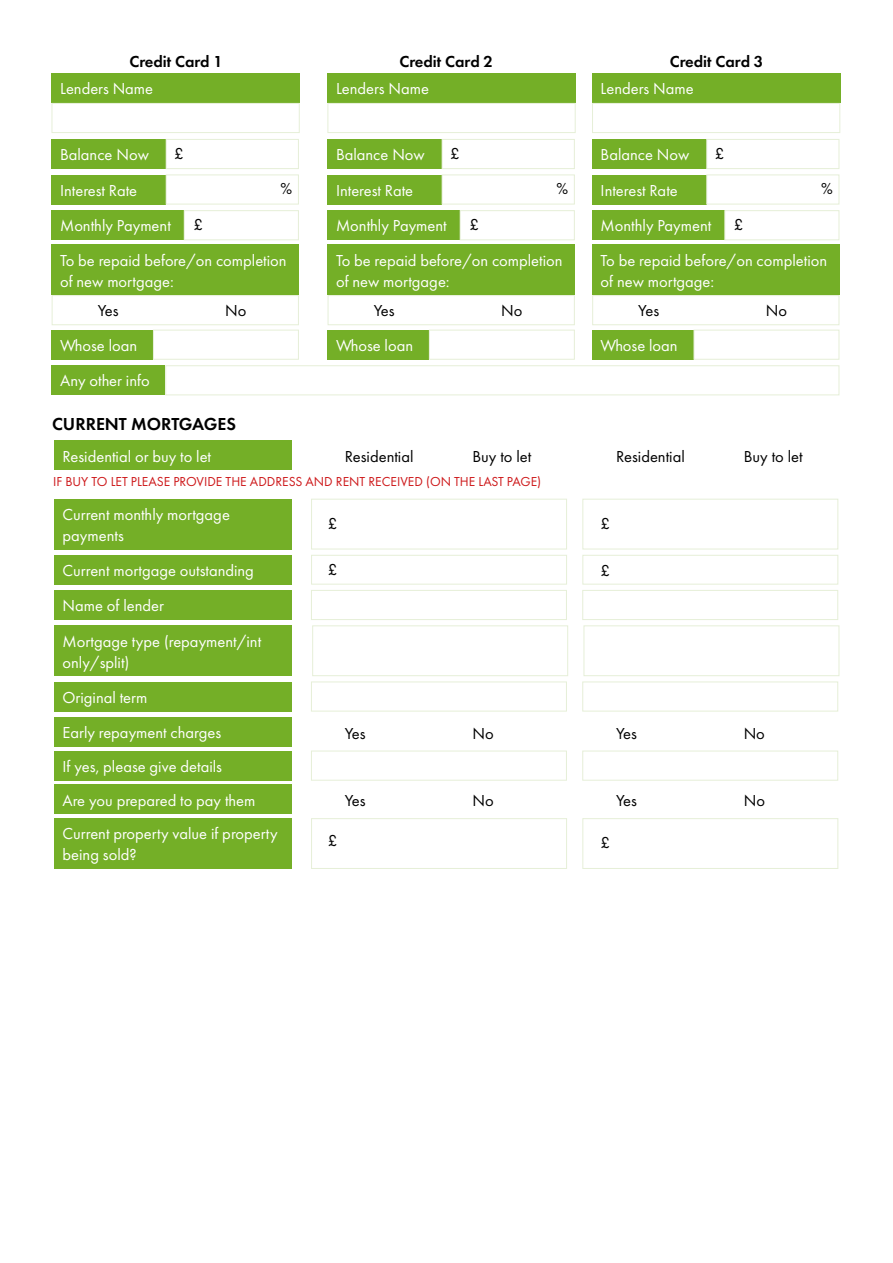
<style>
.page{position:relative;width:893px;height:1263px;background:#fff}
.page>*{position:absolute;margin:0;border:0;box-sizing:border-box;transform-origin:0 0}
.t1{font:600 18px "Futura PT";color:#000}
.t2{font:16.5px/21px "Futura PT";color:#fff}
.t3{font:16.5px "Futura PT";color:#000}
.t4{font:600 16.5px "Futura PT";color:#000}
.t5{font:13.5px "Futura PT";color:#cd1719}
</style>
<div class="page">
<div style="left:52px;top:245px;width:247px;height:50px;background:#74af27"></div>
<div style="left:327px;top:245px;width:248px;height:50px;background:#74af27"></div>
<div style="left:592px;top:245px;width:247px;height:50px;background:#74af27"></div>
<div style="left:52px;top:73px;width:248px;height:30px;background:#74af27"></div>
<div style="left:52px;top:103px;width:248px;height:30px;border:1px solid #e6efd8"></div>
<div style="left:327px;top:73px;width:249px;height:30px;background:#74af27"></div>
<div style="left:327px;top:103px;width:249px;height:30px;border:1px solid #e6efd8"></div>
<div style="left:592px;top:73px;width:249px;height:30px;background:#74af27"></div>
<div style="left:592px;top:103px;width:248px;height:30px;border:1px solid #e6efd8"></div>
<div style="left:52px;top:330px;width:101px;height:29px;background:#74af27"></div>
<div style="left:153px;top:330px;width:146px;height:30px;border:1px solid #e6efd8"></div>
<div style="left:52px;top:365px;width:113px;height:30px;background:#74af27"></div>
<div style="left:165px;top:365px;width:674px;height:30px;border:1px solid #e6efd8"></div>
<div style="left:327px;top:330px;width:102px;height:29px;background:#74af27"></div>
<div style="left:429px;top:330px;width:146px;height:30px;border:1px solid #e6efd8"></div>
<div style="left:592px;top:330px;width:102px;height:29px;background:#74af27"></div>
<div style="left:694px;top:330px;width:145px;height:30px;border:1px solid #e6efd8"></div>
<div style="left:52px;top:139px;width:114px;height:30px;background:#74af27"></div>
<div style="left:166px;top:139px;width:133px;height:30px;border:1px solid #e6efd8"></div>
<div style="left:327px;top:139px;width:115px;height:30px;background:#74af27"></div>
<div style="left:442px;top:139px;width:133px;height:30px;border:1px solid #e6efd8"></div>
<div style="left:592px;top:139px;width:114px;height:30px;background:#74af27"></div>
<div style="left:706px;top:139px;width:133px;height:30px;border:1px solid #e6efd8"></div>
<div style="left:52px;top:210px;width:132px;height:30px;background:#74af27"></div>
<div style="left:184px;top:210px;width:115px;height:30px;border:1px solid #e6efd8"></div>
<div style="left:327px;top:210px;width:133px;height:30px;background:#74af27"></div>
<div style="left:460px;top:210px;width:115px;height:30px;border:1px solid #e6efd8"></div>
<div style="left:592px;top:210px;width:132px;height:30px;background:#74af27"></div>
<div style="left:724px;top:210px;width:115px;height:30px;border:1px solid #e6efd8"></div>
<div style="left:52px;top:175px;width:114px;height:29px;background:#74af27"></div>
<div style="left:166px;top:175px;width:133px;height:29px;border:1px solid #e6efd8"></div>
<div style="left:327px;top:175px;width:115px;height:29px;background:#74af27"></div>
<div style="left:442px;top:175px;width:133px;height:29px;border:1px solid #e6efd8"></div>
<div style="left:592px;top:175px;width:114px;height:29px;background:#74af27"></div>
<div style="left:706px;top:175px;width:133px;height:29px;border:1px solid #e6efd8"></div>
<div style="left:52px;top:295px;width:247px;height:30px;border:1px solid #e6efd8"></div>
<div style="left:328px;top:295px;width:247px;height:30px;border:1px solid #e6efd8"></div>
<div style="left:592px;top:295px;width:247px;height:30px;border:1px solid #e6efd8"></div>
<div style="left:54px;top:440px;width:237px;height:30px;background:#74af27"></div>
<div style="left:54px;top:717px;width:237px;height:30px;background:#74af27"></div>
<div style="left:54px;top:784px;width:237px;height:30px;background:#74af27"></div>
<div style="left:54px;top:499px;width:237px;height:50px;background:#74af27"></div>
<div style="left:54px;top:555px;width:237px;height:29px;background:#74af27"></div>
<div style="left:54px;top:818px;width:237px;height:51px;background:#74af27"></div>
<div style="left:311px;top:499px;width:256px;height:50px;border:1px solid #e6efd8"></div>
<div style="left:311px;top:555px;width:256px;height:29px;border:1px solid #e6efd8"></div>
<div style="left:311px;top:818px;width:256px;height:51px;border:1px solid #e6efd8"></div>
<div style="left:582px;top:499px;width:256px;height:50px;border:1px solid #e6efd8"></div>
<div style="left:582px;top:555px;width:256px;height:29px;border:1px solid #e6efd8"></div>
<div style="left:582px;top:818px;width:256px;height:51px;border:1px solid #e6efd8"></div>
<div style="left:54px;top:590px;width:237px;height:30px;background:#74af27"></div>
<div style="left:311px;top:590px;width:256px;height:30px;border:1px solid #e6efd8"></div>
<div style="left:582px;top:590px;width:256px;height:30px;border:1px solid #e6efd8"></div>
<div style="left:54px;top:681px;width:237px;height:30px;background:#74af27"></div>
<div style="left:311px;top:681px;width:256px;height:30px;border:1px solid #e6efd8"></div>
<div style="left:582px;top:681px;width:256px;height:30px;border:1px solid #e6efd8"></div>
<div style="left:54px;top:751px;width:237px;height:29px;background:#74af27"></div>
<div style="left:311px;top:751px;width:256px;height:29px;border:1px solid #e6efd8"></div>
<div style="left:582px;top:751px;width:256px;height:29px;border:1px solid #e6efd8"></div>
<div style="left:54px;top:625px;width:237px;height:51px;background:#74af27"></div>
<div style="left:312px;top:625px;width:256px;height:51px;border:1px solid #e6efd8"></div>
<div style="left:584px;top:625px;width:255px;height:51px;border:1px solid #e6efd8"></div>
<p class="t4" style="left:129px;top:51px;width:95px">Credit Card 1</p>
<p class="t4" style="left:399px;top:51px;width:95px">Credit Card 2</p>
<p class="t4" style="left:670px;top:51px;width:95px">Credit Card 3</p>
<p class="t2" style="left:60px;top:78px;width:95px">Lenders Name</p>
<p class="t2" style="left:336px;top:78px;width:95px">Lenders Name</p>
<p class="t2" style="left:601px;top:78px;width:95px">Lenders Name</p>
<p class="t2" style="left:60px;top:144px;width:90px">Balance Now</p>
<p class="t3" style="left:174px;top:144px;width:11px">£</p>
<p class="t2" style="left:336px;top:144px;width:90px">Balance Now</p>
<p class="t3" style="left:450px;top:144px;width:11px">£</p>
<p class="t2" style="left:601px;top:144px;width:90px">Balance Now</p>
<p class="t3" style="left:715px;top:144px;width:11px">£</p>
<p class="t2" style="left:60px;top:180px;width:79px">Interest Rate</p>
<p class="t3" style="left:280px;top:179px;width:13px">%</p>
<p class="t2" style="left:336px;top:180px;width:79px">Interest Rate</p>
<p class="t3" style="left:556px;top:179px;width:13px">%</p>
<p class="t2" style="left:601px;top:180px;width:79px">Interest Rate</p>
<p class="t3" style="left:821px;top:179px;width:13px">%</p>
<p class="t2" style="left:60px;top:215px;width:112px">Monthly Payment</p>
<p class="t3" style="left:193px;top:215px;width:11px">£</p>
<p class="t2" style="left:336px;top:215px;width:112px">Monthly Payment</p>
<p class="t3" style="left:469px;top:215px;width:11px">£</p>
<p class="t2" style="left:601px;top:215px;width:112px">Monthly Payment</p>
<p class="t3" style="left:734px;top:215px;width:11px">£</p>
<p class="t2" style="left:60px;top:250px;width:228px">To be repaid before/on completion of new mortgage:</p>
<p class="t2" style="left:336px;top:250px;width:228px">To be repaid before/on completion of new mortgage:</p>
<p class="t2" style="left:601px;top:250px;width:228px">To be repaid before/on completion of new mortgage:</p>
<p class="t3" style="left:98px;top:301px;width:22px">Yes</p>
<p class="t3" style="left:225px;top:301px;width:23px">No</p>
<p class="t3" style="left:374px;top:301px;width:22px">Yes</p>
<p class="t3" style="left:501px;top:301px;width:23px">No</p>
<p class="t3" style="left:638px;top:301px;width:22px">Yes</p>
<p class="t3" style="left:766px;top:301px;width:23px">No</p>
<p class="t2" style="left:60px;top:327px;width:91px;line-height:35.7px">Whose loan<br>Any other info</p>
<p class="t2" style="left:336px;top:335px;width:79px">Whose loan</p>
<p class="t2" style="left:601px;top:335px;width:79px">Whose loan</p>
<p class="t1" style="left:52px;top:412px;width:186px">CURRENT MORTGAGES</p>
<p class="t2" style="left:63px;top:445px;width:150px">Residential or buy to let</p>
<p class="t3" style="left:345px;top:447px;width:70px">Residential</p>
<p class="t3" style="left:472px;top:447px;width:60px">Buy to let</p>
<p class="t3" style="left:616px;top:447px;width:70px">Residential</p>
<p class="t3" style="left:744px;top:447px;width:60px">Buy to let</p>
<p class="t5" style="left:53px;top:473px;width:490px">IF BUY TO LET PLEASE PROVIDE THE ADDRESS AND RENT RECEIVED (ON THE LAST PAGE)</p>
<p class="t2" style="left:63px;top:504px;width:169px">Current monthly mortgage payments</p>
<p class="t2" style="left:63px;top:560px;width:193px">Current mortgage outstanding</p>
<p class="t2" style="left:63px;top:595px;width:103px">Name of lender</p>
<p class="t2" style="left:63px;top:630px;width:200px">Mortgage type (repayment/int only/split)</p>
<p class="t2" style="left:63px;top:687px;width:86px">Original term</p>
<p class="t3" style="left:328px;top:514px;width:11px">£</p>
<p class="t3" style="left:328px;top:559px;width:11px">£</p>
<p class="t3" style="left:601px;top:514px;width:11px">£</p>
<p class="t3" style="left:601px;top:561px;width:11px">£</p>
<p class="t2" style="left:63px;top:722px;width:160px">Early repayment charges</p>
<p class="t3" style="left:345px;top:723px;width:22px">Yes</p>
<p class="t3" style="left:472px;top:723px;width:23px">No</p>
<p class="t3" style="left:616px;top:723px;width:22px">Yes</p>
<p class="t3" style="left:744px;top:723px;width:23px">No</p>
<p class="t2" style="left:63px;top:756px;width:161px">If yes, please give details</p>
<p class="t2" style="left:63px;top:790px;width:194px">Are you prepared to pay them</p>
<p class="t3" style="left:345px;top:791px;width:22px">Yes</p>
<p class="t3" style="left:472px;top:791px;width:23px">No</p>
<p class="t3" style="left:616px;top:791px;width:22px">Yes</p>
<p class="t3" style="left:744px;top:791px;width:23px">No</p>
<p class="t2" style="left:63px;top:823px;width:216px">Current property value if property being sold?</p>
<p class="t3" style="left:328px;top:831px;width:11px">£</p>
<p class="t3" style="left:601px;top:832px;width:11px">£</p>
</div>
